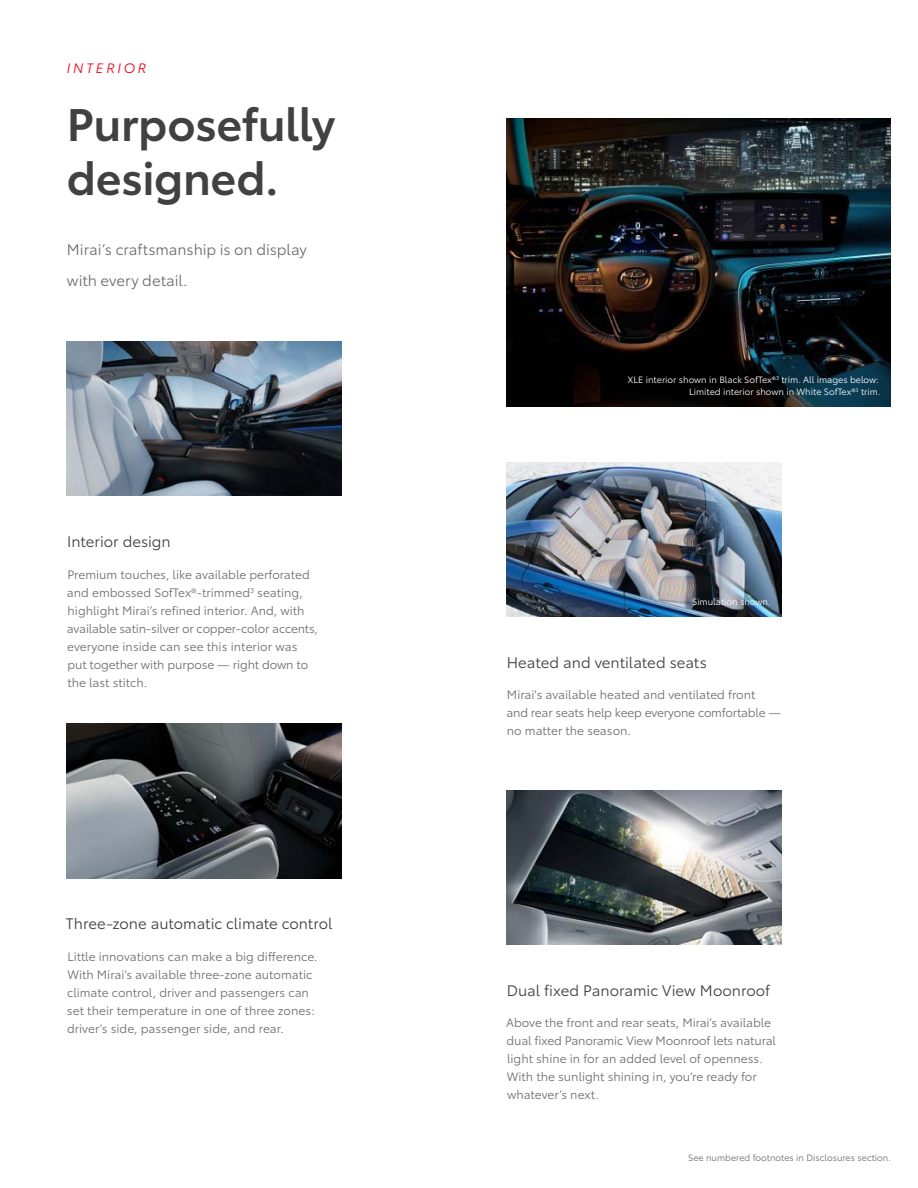
<style>
.page{position:relative;width:918px;height:1188px;background:#fff}
.page>*{position:absolute;margin:0;border:0;box-sizing:border-box;transform-origin:0 0}
.t1{font:600 45px/54px "Toyota Type";letter-spacing:-.01em;color:#414042}
.t2{font:15px "Toyota Type";color:#414042}
.t3{font:15px/31.5px "Toyota Type";letter-spacing:-.005em;color:#6d6e71}
.t4{font:italic 13.5px "Toyota Type";letter-spacing:.2em;color:#eb0a1e}
.t5{font:12px/18px "Toyota Type";color:#6d6e71}
.t6{font:9px/12px "Toyota Type";color:#fff;text-align:right}
.t7{font:9px "Toyota Type";color:#6d6e71}
</style>
<div class="page">
<img style="left:506px;top:462px;width:275px;height:155px">
<img style="left:506px;top:790px;width:275px;height:155px">
<img style="left:67px;top:341px;width:275px;height:155px">
<img style="left:67px;top:724px;width:275px;height:154px">
<img style="left:506px;top:119px;width:385px;height:288px">
<p class="t4" style="left:67px;top:58px;width:81px">INTERIOR</p>
<h1 class="t1" style="left:67px;top:94px;width:270px">Purposefully designed.</h1>
<p class="t3" style="left:67px;top:232px;width:241px">Mirai’s craftsmanship is on display with every detail.</p>
<p class="t2" style="left:67px;top:531px;width:105px">Interior design</p>
<p class="t5" style="left:67px;top:564px;width:253px">Premium touches, like available perforated and embossed SofTex®-trimmed<sup>3</sup> seating, highlight Mirai’s refined interior. And, with available satin-silver or copper-color accents, everyone inside can see this interior was put together with purpose — right down to the last stitch.</p>
<p class="t2" style="left:66px;top:913px;width:268px">Three-zone automatic climate control</p>
<p class="t5" style="left:67px;top:947px;width:252px">Little innovations can make a big difference.<br>With Mirai’s available three-zone automatic climate control, driver and passengers can set their temperature in one of three zones: driver’s side, passenger side, and rear.</p>
<p class="t6" style="left:628px;top:373px;width:254px">XLE interior shown in Black SofTex®<sup>3</sup> trim. All images below:<br>Limited interior shown in White SofTex®<sup>3</sup> trim.</p>
<p class="t6" style="left:692px;top:595px;width:80px">Simulation shown.</p>
<p class="t2" style="left:507px;top:651px;width:202px">Heated and ventilated seats</p>
<p class="t5" style="left:506px;top:685px;width:276px">Mirai's available heated and ventilated front<br>and rear seats help keep everyone comfortable — no matter the season.</p>
<p class="t2" style="left:507px;top:979px;width:265px">Dual fixed Panoramic View Moonroof</p>
<p class="t5" style="left:506px;top:1013px;width:271px">Above the front and rear seats, Mirai’s available dual fixed Panoramic View Moonroof lets natural light shine in for an added level of openness.<br>With the sunlight shining in, you’re ready for whatever’s next.</p>
<p class="t7" style="left:688px;top:1151px;width:204px">See numbered footnotes in Disclosures section.</p>
</div>
